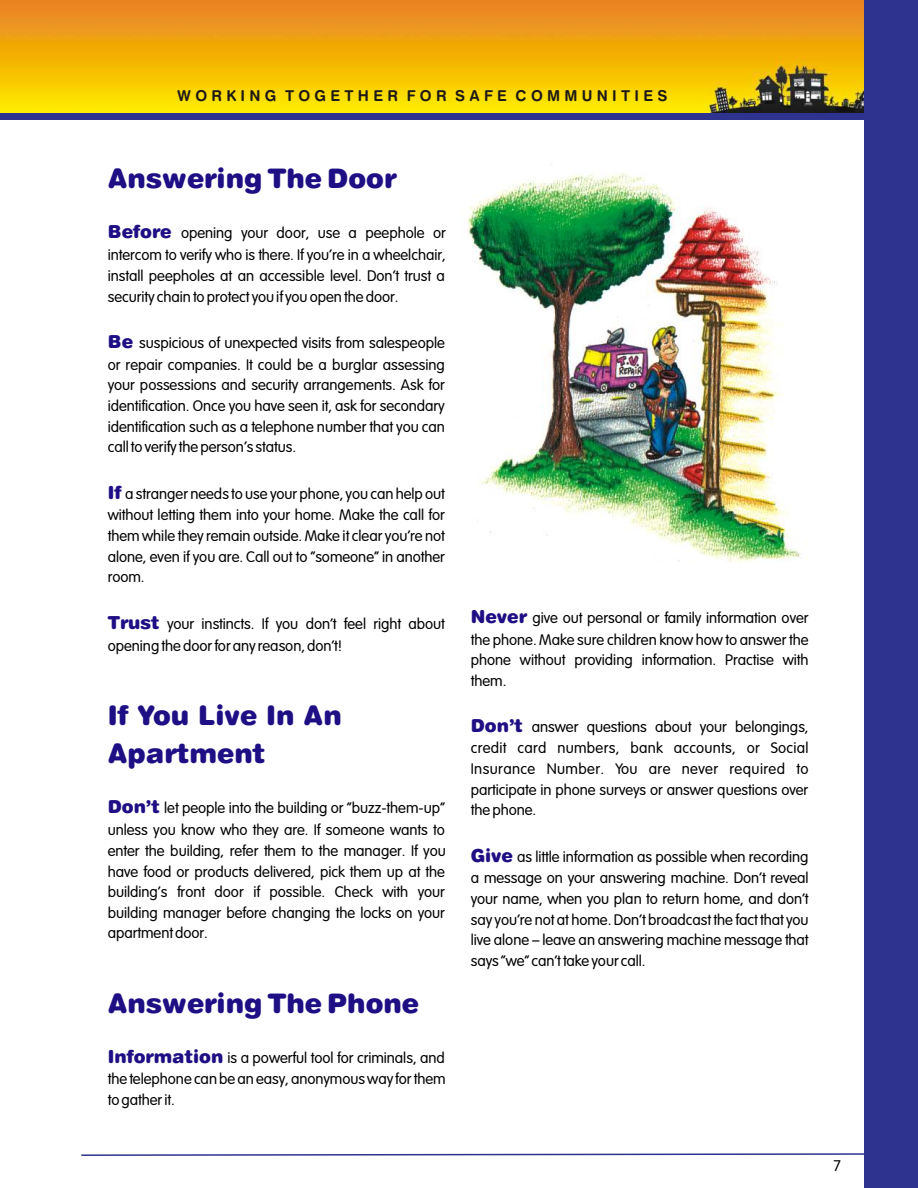
<style>
.page{position:relative;width:918px;height:1188px;background:#fff}
.page>*{position:absolute;margin:0;border:0;box-sizing:border-box;transform-origin:0 0}
.t1{font:27px/38.8px "Swis 721 Blk Rnd BT";color:#1f0f85}
.t2{font:18px "Swis 721 Blk Rnd BT";color:#1f0f85}
.t3{font:15px/20.9px "VAG Rounded Lt";color:#000;text-align:justify}
.t4{font:15px "Swis 721 Bd Rnd BT";letter-spacing:.285em;color:#1f1a17}
</style>
<div class="page">
<img style="left:0;top:0;width:864px;height:114px">
<div style="left:864px;top:0;width:54px;height:1188px;background:#2e338f"></div>
<div style="left:0;top:114px;width:866px;height:6px;background:#2e338f"></div>
<svg style="left:81px;top:1153px;width:783px;height:3px"></svg>
<img style="left:467px;top:164px;width:341px;height:399px">
<p class="t4" style="left:177px;top:90px;width:492px">WORKING TOGETHER FOR SAFE COMMUNITIES</p>
<h1 class="t1" style="left:108px;top:162px;width:290px">Answering The Door</h1>
<p class="t2" style="left:108px;top:225px;width:65px">Before</p>
<p class="t3" style="left:108px;top:224px;width:340px;text-indent:73px">opening your door, use a peephole or intercom to verify who is there. If you’re in a wheelchair, install peepholes at an accessible level. Don’t trust a security chain to protect you if you open the door.</p>
<p class="t3" style="left:108px;top:333px;width:339px;text-indent:31px">suspicious of unexpected visits from salespeople or repair companies. It could be a burglar assessing your possessions and security arrangements. Ask for identification. Once you have seen it, ask for secondary identification such as a telephone number that you can call to verify the person’s status.</p>
<p class="t3" style="left:108px;top:484px;width:339px;text-indent:17px">a stranger needs to use your phone, you can help out without letting them into your home. Make the call for them while they remain outside. Make it clear you’re not alone, even if you are. Call out to “someone” in another room.</p>
<p class="t3" style="left:108px;top:614px;width:339px;line-height:21.8px;text-indent:59px">your instincts. If you don’t feel right about opening the door for any reason, don’t!</p>
<p class="t2" style="left:108px;top:334px;width:27px">Be</p>
<p class="t2" style="left:108px;top:485px;width:15px">If</p>
<p class="t2" style="left:108px;top:615px;width:54px">Trust</p>
<h1 class="t1" style="left:108px;top:698px;width:236px">If You Live In An<br>Apartment</h1>
<p class="t2" style="left:108px;top:800px;width:54px">Don’t</p>
<p class="t3" style="left:108px;top:799px;width:340px;text-indent:57px">let people into the building or “buzz-them-up” unless you know who they are. If someone wants to enter the building, refer them to the manager. If you have food or products delivered, pick them up at the building’s front door if possible. Check with your building manager before changing the locks on your apartment door.</p>
<h1 class="t1" style="left:108px;top:986px;width:313px">Answering The Phone</h1>
<p class="t2" style="left:108px;top:1049px;width:117px">Information</p>
<p class="t3" style="left:108px;top:1048px;width:340px;text-indent:120px">is a powerful tool for criminals, and the telephone can be an easy, anonymous way for them to gather it.</p>
<p class="t2" style="left:471px;top:609px;width:58px">Never</p>
<p class="t3" style="left:471px;top:608px;width:339px;text-indent:62px">give out personal or family information over the phone. Make sure children know how to answer the phone without providing information. Practise with them.</p>
<p class="t3" style="left:471px;top:717px;width:339px;text-indent:61px">answer questions about your belongings, credit card numbers, bank accounts, or Social Insurance Number. You are never required to participate in phone surveys or answer questions over the phone.</p>
<p class="t3" style="left:471px;top:847px;width:339px;text-indent:46px">as little information as possible when recording a message on your answering machine. Don’t reveal your name, when you plan to return home, and don’t say you’re not at home. Don’t broadcast the fact that you live alone – leave an answering machine message that says “we” can’t take your call.</p>
<p class="t2" style="left:471px;top:718px;width:54px">Don’t</p>
<p class="t2" style="left:471px;top:848px;width:44px">Give</p>
<p class="t3" style="left:833px;top:1156px;width:9px">7</p>
</div>
